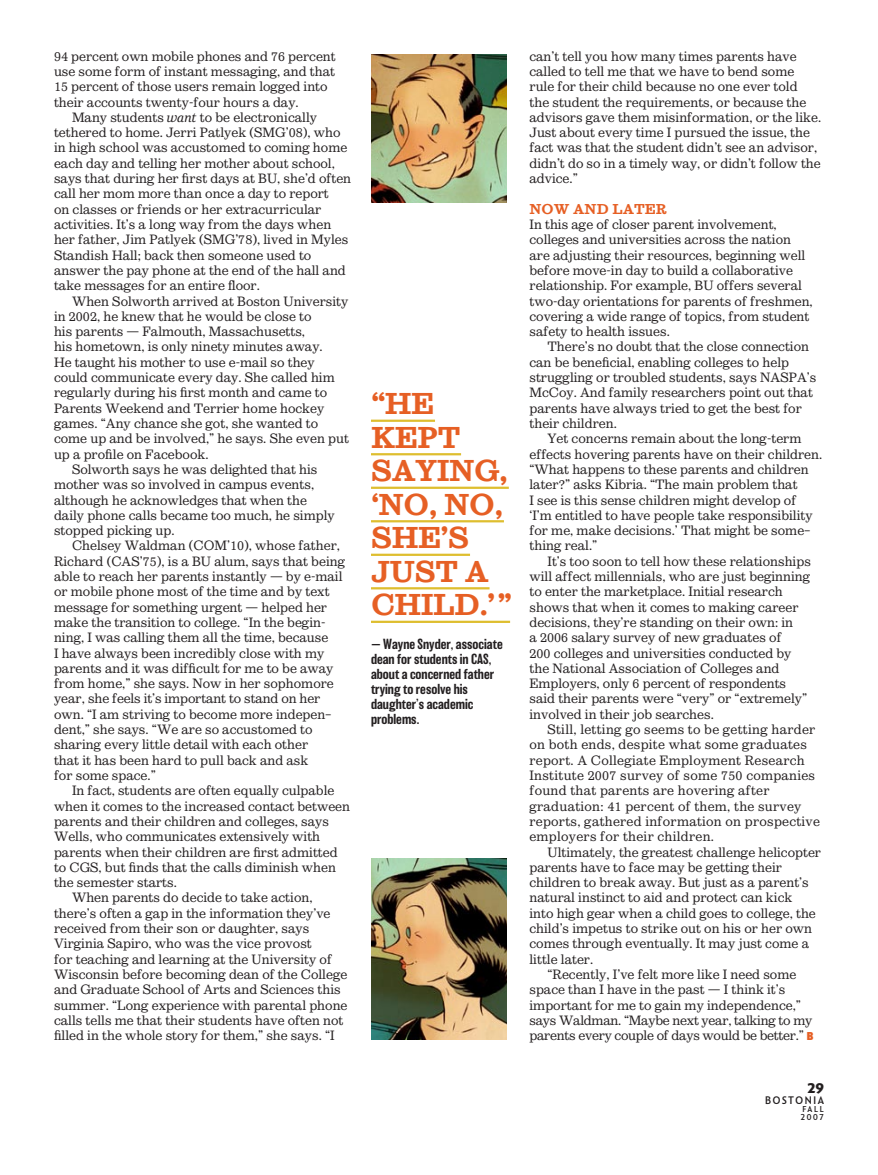
<style>
.page{position:relative;width:878px;height:1175px;background:#fff}
.page>*{position:absolute;margin:0;border:0;box-sizing:border-box;transform-origin:0 0}
.t1{font:800 28.5px "Sutro";letter-spacing:-.02em;color:#e65f24}
.t2{font:500 13.5px/15px "Balboa";color:#231f20}
.t3{font:800 13.5px "Sutro";color:#e65f24}
.t4{font:800 13.5px "Richmond";color:#231f20}
.t5{font:300 12.75px/15.3px "Sutro";color:#231f20}
.t6{font:300 12.75px/15.3px "Sutro";letter-spacing:.02em;color:#231f20}
.ALUM_TXT{font:300 10.5px "Richmond";letter-spacing:.155em;color:#231f20}
.ALUM_TXT-2{font:300 8.25px "Richmond";letter-spacing:.185em;color:#231f20}
.s1{font-style:italic}
.s2{font-family:"Balboa";font-weight:900;font-size:10.5px;color:#e65f24}
</style>
<div class="page">
<hr style="left:371px;top:419px;width:64px;height:3px;background:#debe2f">
<hr style="left:371px;top:453px;width:90px;height:2px;background:#debe2f">
<hr style="left:371px;top:486px;width:138px;height:3px;background:#debe2f">
<hr style="left:371px;top:520px;width:133px;height:2px;background:#debe2f">
<hr style="left:371px;top:553px;width:99px;height:3px;background:#debe2f">
<hr style="left:371px;top:587px;width:118px;height:2px;background:#debe2f">
<hr style="left:371px;top:620px;width:139px;height:3px;background:#debe2f">
<img style="left:371px;top:858px;width:136px;height:182px">
<img style="left:371px;top:54px;width:136px;height:148px">
<p class="t5" style="left:54px;top:48px;width:283px">94 percent own mobile phones and 76 percent use some form of instant messaging, and that 15 percent of those users remain logged into their accounts twenty-four hours a day.</p>
<p class="t5" style="left:54px;top:109px;width:299px;text-indent:18px">Many students <span class="s1">want</span> to be electronically tethered to home. Jerri Patlyek (SMG’08), who in high school was accustomed to coming home each day and telling her mother about school, says that during her first days at BU, she’d often call her mom more than once a day to report<br>on classes or friends or her extracurricular activities. It’s a long way from the days when her father, Jim Patlyek (SMG’78), lived in Myles Standish Hall; back then someone used to answer the pay phone at the end of the hall and take messages for an entire floor.</p>
<p class="t5" style="left:54px;top:293px;width:296px;text-indent:18px">When Solworth arrived at Boston University in 2002, he knew that he would be close to<br>his parents — Falmouth, Massachusetts,<br>his hometown, is only ninety minutes away.<br>He taught his mother to use e-mail so they could communicate every day. She called him regularly during his first month and came to Parents Weekend and Terrier home hockey games. “Any chance she got, she wanted to come up and be involved,” he says. She even put up a profile on Facebook.</p>
<p class="t5" style="left:54px;top:461px;width:282px;text-indent:18px">Solworth says he was delighted that his mother was so involved in campus events, although he acknowledges that when the daily phone calls became too much, he simply stopped picking up.</p>
<p class="t5" style="left:54px;top:538px;width:292px;text-indent:18px">Chelsey Waldman (COM’10), whose father, Richard (CAS’75), is a BU alum, says that being able to reach her parents instantly — by e-mail or mobile phone most of the time and by text message for something urgent — helped her make the transition to college. “In the begin&shy;ning, I was calling them all the time, because<br>I have always been incredibly close with my parents and it was difficult for me to be away from home,” she says. Now in her sophomore year, she feels it’s important to stand on her own. “I am striving to become more indepen– dent,” she says. “We are so accustomed to sharing every little detail with each other<br>that it has been hard to pull back and ask<br>for some space.”</p>
<p class="t5" style="left:54px;top:783px;width:297px;text-indent:18px">In fact, students are often equally culpable when it comes to the increased contact between parents and their children and colleges, says Wells, who communicates extensively with parents when their children are first admitted to CGS, but finds that the calls diminish when the semester starts.</p>
<p class="t5" style="left:54px;top:890px;width:295px;text-indent:18px">When parents do decide to take action, there’s often a gap in the information they’ve received from their son or daughter, says Virginia Sapiro, who was the vice provost<br>for teaching and learning at the University of Wisconsin before becoming dean of the College and Graduate School of Arts and Sciences this summer. “Long experience with parental phone calls tells me that their students have often not filled in the whole story for them,” she says. “I</p>
<p class="t1" style="left:371px;top:386px;width:65px">“HE</p>
<p class="t1" style="left:371px;top:420px;width:89px">KEPT</p>
<p class="t1" style="left:371px;top:453px;width:139px">SAYING,</p>
<p class="t1" style="left:371px;top:487px;width:134px">‘NO, NO,</p>
<p class="t1" style="left:371px;top:520px;width:100px">SHE’S</p>
<p class="t1" style="left:371px;top:554px;width:119px">JUST A</p>
<p class="t1" style="left:371px;top:587px;width:143px">CHILD.’”</p>
<p class="t2" style="left:371px;top:636px;width:133px">— Wayne Snyder, associate</p>
<p class="t2" style="left:371px;top:651px;width:125px">dean for students in CAS, about a concerned father trying to resolve his daughter’s academic problems.</p>
<p class="t5" style="left:529px;top:48px;width:293px">can’t tell you how many times parents have called to tell me that we have to bend some rule for their child because no one ever told<br>the student the requirements, or because the advisors gave them misinformation, or the like.<br>Just about every time I pursued the issue, the fact was that the student didn’t see an advisor, didn’t do so in a timely way, or didn’t follow the advice.”</p>
<p class="t3" style="left:529px;top:200px;width:138px">NOW AND LATER</p>
<p class="t5" style="left:529px;top:217px;width:285px">In this age of closer parent involvement, colleges and universities across the nation are adjusting their resources, beginning well before move-in day to build a collaborative relationship. For example, BU offers several two-day orientations for parents of freshmen, covering a wide range of topics, from student safety to health issues.</p>
<p class="t5" style="left:529px;top:339px;width:288px;text-indent:18px">There’s no doubt that the close connection can be beneficial, enabling colleges to help struggling or troubled students, says NASPA’s McCoy. And family researchers point out that parents have always tried to get the best for their children.</p>
<p class="t5" style="left:529px;top:431px;width:294px;text-indent:18px">Yet concerns remain about the long-term effects hovering parents have on their children. “What happens to these parents and children later?” asks Kibria. “The main problem that<br>I see is this sense children might develop of<br>‘I’m entitled to have people take responsibility for me, make decisions.’ That might be some– thing real.”</p>
<p class="t5" style="left:529px;top:553px;width:283px;text-indent:18px">It’s too soon to tell how these relationships will affect millennials, who are just beginning to enter the marketplace. Initial research shows that when it comes to making career decisions, they’re standing on their own: in<br>a 2006 salary survey of new graduates of<br>200 colleges and universities conducted by the National Association of Colleges and Employers, only 6 percent of respondents said their parents were “very” or “extremely” involved in their job searches.</p>
<p class="t6" style="left:529px;top:721px;width:292px;text-indent:18px">Still, letting go seems to be getting harder on both ends, despite what some graduates report. A Collegiate Employment Research Institute 2007 survey of some 750 companies found that parents are hovering after graduation: 41 percent of them, the survey reports, gathered information on prospective employers for their children.</p>
<p class="t5" style="left:529px;top:844px;width:293px;text-indent:18px">Ultimately, the greatest challenge helicopter parents have to face may be getting their children to break away. But just as a parent’s natural instinct to aid and protect can kick<br>into high gear when a child goes to college, the child’s impetus to strike out on his or her own comes through eventually. It may just come a little later.</p>
<p class="t5" style="left:529px;top:966px;width:285px;text-indent:18px">“Recently, I’ve felt more like I need some space than I have in the past — I think it’s important for me to gain my independence,” says Waldman. “Maybe next year, talking to my parents every couple of days would be better.” <span class="s2">B</span></p>
<p class="t4" style="left:807px;top:1080px;width:18px">29</p>
<p class="ALUM_TXT" style="left:765px;top:1094px;width:60px">BOSTONIA</p>
<p class="ALUM_TXT-2" style="left:802px;top:1104px;width:23px">FALL</p>
<p class="ALUM_TXT-2" style="left:800px;top:1112px;width:25px">2007</p>
</div>
